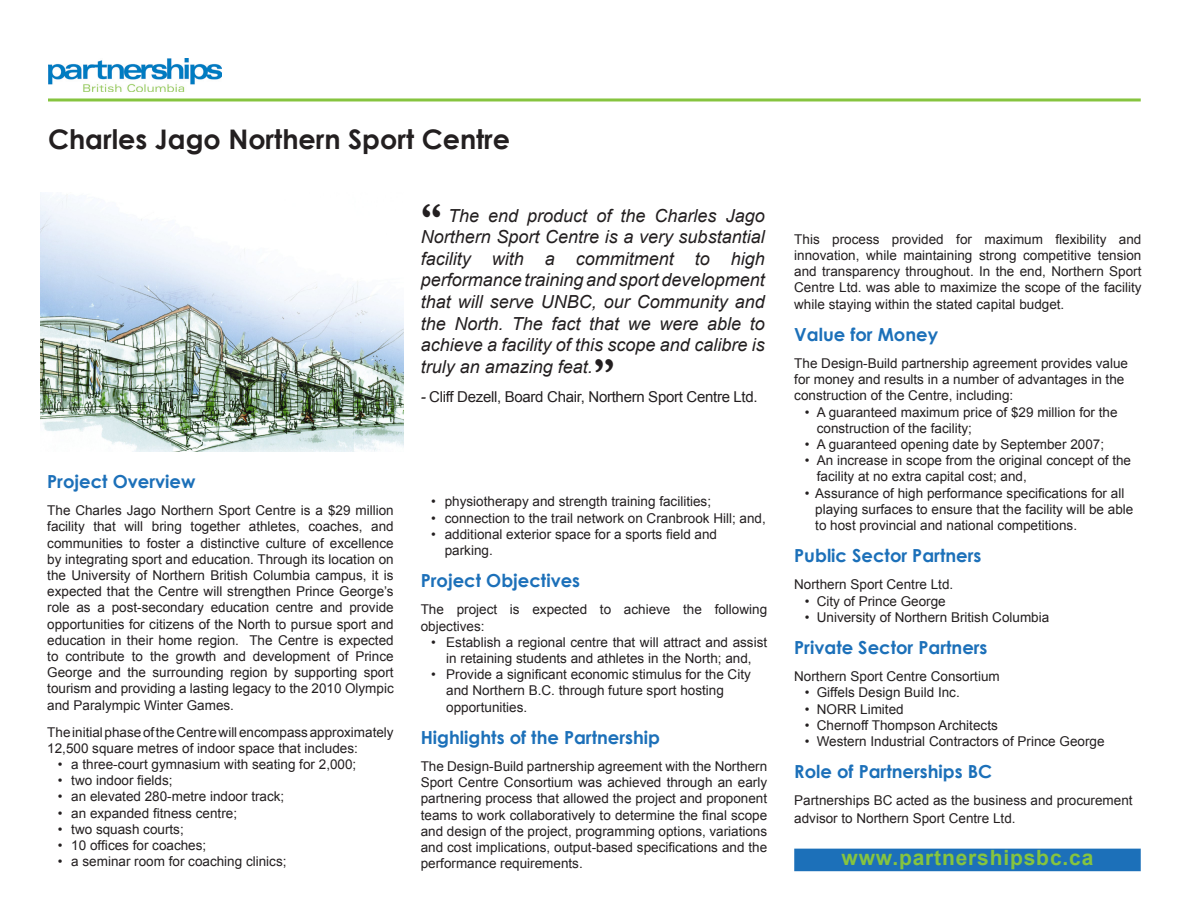
<style>
.page{position:relative;width:1188px;height:918px;background:#fff}
.page>*{position:absolute;margin:0;border:0;box-sizing:border-box;transform-origin:0 0}
.t1{font:700 42px "Garamond";color:#231f20}
.t2{font:700 27px "Century Gothic";color:#231f20}
.t3{font:700 21px "Arial";letter-spacing:.04em;color:#86c43f}
.t4{font:italic 18px/21.6px "Arial";color:#231f20;text-align:justify}
.t5{font:700 18px "Century Gothic";color:#1c70b9}
.t6{font:15px "Arial";letter-spacing:-.02em;color:#231f20}
.t7{font:13.5px/16.2px "Arial";color:#231f20}
.s1{font-style:italic}
</style>
<div class="page">
<img style="left:48px;top:58px;width:173px;height:33px">
<hr style="left:48px;top:98px;width:1093px;height:3px;background:#86c43f">
<div style="left:795px;top:849px;width:345px;height:21px;background:#1c70b9"></div>
<div style="left:794px;top:849px;width:347px;height:22px;border:2px solid #1c70b9"></div>
<img style="left:40px;top:192px;width:364px;height:260px">
<p class="t2" style="left:48px;top:119px;width:464px">Charles Jago Northern Sport Centre</p>
<p class="t1" style="left:421px;top:190px;width:22px">“</p>
<p class="t4" style="left:421px;top:205px;width:345px;text-indent:27px">The end product of the Charles Jago Northern Sport Centre is a very substantial facility with a commitment to high performance training and sport development that will serve UNBC, our Community and the North. The fact that we were able to achieve a facility of this scope and calibre is truly an amazing feat.</p>
<p class="t6" style="left:421px;top:387px;width:338px"><span class="s1">-</span> Cliff Dezell, Board Chair, Northern Sport Centre Ltd.</p>
<p class="t1" style="left:594px;top:344px;width:22px">”</p>
<p class="t5" style="left:47px;top:468px;width:150px">Project Overview</p>
<p class="t7" style="left:47px;top:503px;width:348px;text-align:justify">The Charles Jago Northern Sport Centre is a $29 million facility that will bring together athletes, coaches, and communities to foster a distinctive culture of excellence by integrating sport and education. Through its location on the University of Northern British Columbia campus, it is expected that the Centre will strengthen Prince George’s role as a post-secondary education centre and provide opportunities for citizens of the North to pursue sport and education in their home region. The Centre is expected to contribute to the growth and development of Prince George and the surrounding region by supporting sport tourism and providing a lasting legacy to the 2010 Olympic and Paralympic Winter Games.</p>
<p class="t7" style="left:47px;top:724px;width:348px">The initial phase of the Centre will encompass approximately<br>12,500 square metres of indoor space that includes:</p>
<p class="t7" style="left:58px;top:756px;width:300px">• a three-court gymnasium with seating for 2,000;</p>
<p class="t7" style="left:58px;top:773px;width:116px">• two indoor fields;</p>
<p class="t7" style="left:58px;top:789px;width:228px">• an elevated 280-metre indoor track;</p>
<p class="t7" style="left:58px;top:805px;width:181px">• an expanded fitness centre;</p>
<p class="t7" style="left:58px;top:821px;width:128px">• two squash courts;</p>
<p class="t7" style="left:58px;top:837px;width:150px">• 10 offices for coaches;</p>
<p class="t7" style="left:58px;top:854px;width:230px">• a seminar room for coaching clinics;</p>
<p class="t7" style="left:431px;top:494px;width:281px">• physiotherapy and strength training facilities;</p>
<p class="t7" style="left:431px;top:510px;width:336px">• connection to the trail network on Cranbrook Hill; and,</p>
<p class="t7" style="left:445px;top:526px;width:274px;text-indent:-14px">• additional exterior space for a sports field and parking.</p>
<p class="t5" style="left:421px;top:567px;width:161px">Project Objectives</p>
<p class="t7" style="left:421px;top:602px;width:348px">The project is expected to achieve the following objectives:</p>
<p class="t7" style="left:431px;top:634px;width:337px;text-align:center">• Establish a regional centre that will attract and assist in retaining students and athletes in the North; and,</p>
<p class="t7" style="left:446px;top:666px;width:306px;text-indent:-15px">• Provide a significant economic stimulus for the City and Northern B.C. through future sport hosting opportunities.</p>
<p class="t5" style="left:421px;top:724px;width:241px">Highlights of the Partnership</p>
<p class="t7" style="left:421px;top:758px;width:348px;text-align:justify">The Design-Build partnership agreement with the Northern Sport Centre Consortium was achieved through an early partnering process that allowed the project and proponent teams to work collaboratively to determine the final scope and design of the project, programming options, variations and cost implications, output-based specifications and the performance requirements.</p>
<p class="t7" style="left:794px;top:231px;width:349px;text-align:justify">This process provided for maximum flexibility and innovation, while maintaining strong competitive tension and transparency throughout. In the end, Northern Sport Centre Ltd. was able to maximize the scope of the facility while staying within the stated capital budget.</p>
<p class="t5" style="left:794px;top:321px;width:145px">Value for Money</p>
<p class="t7" style="left:794px;top:355px;width:335px">The Design-Build partnership agreement provides value for money and results in a number of advantages in the construction of the Centre, including:</p>
<p class="t7" style="left:817px;top:404px;width:302px;text-indent:-12px">• A guaranteed maximum price of $29 million for the construction of the facility;</p>
<p class="t7" style="left:805px;top:436px;width:301px">• A guaranteed opening date by September 2007;</p>
<p class="t7" style="left:817px;top:453px;width:316px;text-indent:-12px">• An increase in scope from the original concept of the facility at no extra capital cost; and,</p>
<p class="t7" style="left:815px;top:485px;width:320px;text-indent:-10px">• Assurance of high performance specifications for all playing surfaces to ensure that the facility will be able to host provincial and national competitions.</p>
<p class="t5" style="left:794px;top:542px;width:189px">Public Sector Partners</p>
<p class="t7" style="left:794px;top:577px;width:161px">Northern Sport Centre Ltd.</p>
<p class="t7" style="left:805px;top:593px;width:143px">• City of Prince George</p>
<p class="t7" style="left:805px;top:609px;width:246px">• University of Northern British Columbia</p>
<p class="t5" style="left:794px;top:634px;width:195px">Private Sector Partners</p>
<p class="t7" style="left:794px;top:669px;width:207px">Northern Sport Centre Consortium</p>
<p class="t7" style="left:805px;top:685px;width:157px">• Giffels Design Build Inc.</p>
<p class="t7" style="left:805px;top:701px;width:101px">• NORR Limited</p>
<p class="t7" style="left:805px;top:717px;width:195px">• Chernoff Thompson Architects</p>
<p class="t7" style="left:805px;top:733px;width:301px">• Western Industrial Contractors of Prince George</p>
<p class="t5" style="left:794px;top:758px;width:199px">Role of Partnerships BC</p>
<p class="t7" style="left:794px;top:792px;width:340px;line-height:18px">Partnerships BC acted as the business and procurement advisor to Northern Sport Centre Ltd.</p>
<p class="t3" style="left:842px;top:844px;width:253px">www.partnershipsbc.ca</p>
</div>
